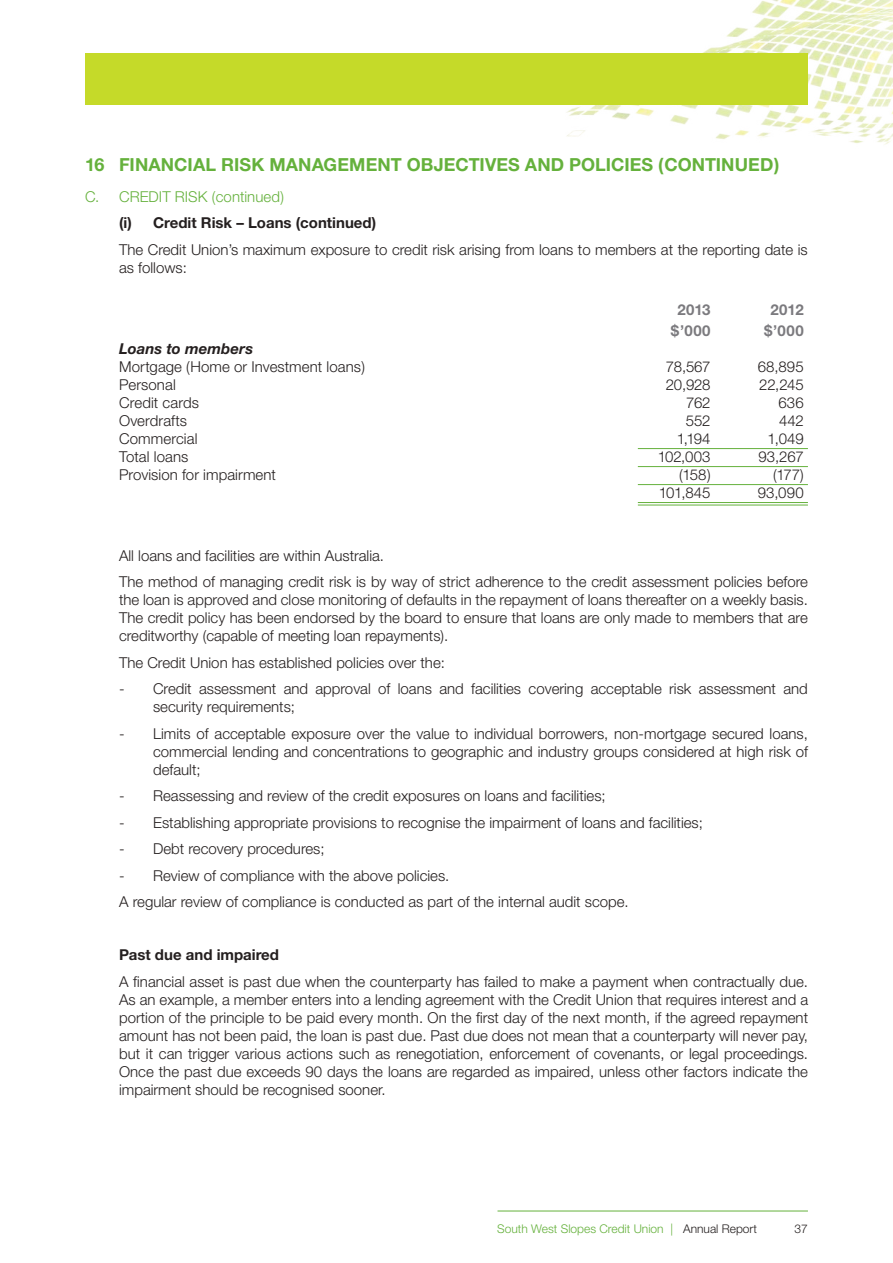
<style>
.page{position:relative;width:893px;height:1263px;background:#fff}
.page>*{position:absolute;margin:0;border:0;box-sizing:border-box;transform-origin:0 0}
.t1{font:700 18px "Helvetica Neue CE";letter-spacing:.005em;color:#65b13c}
.t2{font:300 15px/18px "Helvetica Neue CE";color:#241f1f}
.t3{font:700 15px "Helvetica Neue CE";color:#241f1f}
.t4{font:300 15px "Helvetica Neue CE";letter-spacing:.005em;color:#65b13c}
.t5{font:700 15px "Helvetica Neue CE";letter-spacing:.03em;color:#7b7a7e}
.t6{font:italic 700 15px "Helvetica Neue CE";letter-spacing:.005em;color:#241f1f}
.t7{font:300 12px "Helvetica Neue CE";color:#65b13c}
.t8{font:300 12px "Helvetica Neue CE";color:#241f1f}
.s1{color:#241f1f}
</style>
<div class="page">
<img style="left:558px;top:0;width:335px;height:145px">
<hr style="left:497px;top:1210px;width:311px;height:1px;background:#65b13c">
<div style="left:85px;top:53px;width:723px;height:51px;background:#c5da29"></div>
<hr style="left:638px;top:448px;width:170px;height:1px;background:#65b13c">
<hr style="left:638px;top:466px;width:170px;height:1px;background:#65b13c">
<hr style="left:638px;top:484px;width:170px;height:1px;background:#65b13c">
<hr style="left:638px;top:502px;width:170px;height:1px;background:#65b13c">
<hr style="left:638px;top:505px;width:170px;height:1px;background:#65b13c">
<p class="t1" style="left:85px;top:154px;width:696px">16 FINANCIAL RISK MANAGEMENT OBJECTIVES AND POLICIES (CONTINUED)</p>
<p class="t4" style="left:85px;top:188px;width:201px">C. CREDIT RISK (continued)</p>
<p class="t3" style="left:119px;top:214px;width:259px">(i) Credit Risk – Loans (continued)</p>
<p class="t2" style="left:119px;top:241px;width:690px">The Credit Union’s maximum exposure to credit risk arising from loans to members at the reporting date is as follows:</p>
<p class="t5" style="left:677px;top:300px;width:35px">2013</p>
<p class="t5" style="left:770px;top:300px;width:35px">2012</p>
<p class="t5" style="left:671px;top:321px;width:41px">$’000</p>
<p class="t5" style="left:764px;top:321px;width:41px">$’000</p>
<p class="t6" style="left:119px;top:339px;width:136px">Loans to members</p>
<p class="t2" style="left:119px;top:358px;width:247px">Mortgage (Home or Investment loans)</p>
<p class="t2" style="left:666px;top:358px;width:46px">78,567</p>
<p class="t2" style="left:758px;top:358px;width:47px">68,895</p>
<p class="t2" style="left:119px;top:376px;width:58px">Personal</p>
<p class="t2" style="left:666px;top:376px;width:46px">20,928</p>
<p class="t2" style="left:759px;top:376px;width:46px">22,245</p>
<p class="t2" style="left:119px;top:394px;width:81px">Credit cards</p>
<p class="t2" style="left:686px;top:394px;width:26px">762</p>
<p class="t2" style="left:778px;top:394px;width:27px">636</p>
<p class="t2" style="left:119px;top:412px;width:70px">Overdrafts</p>
<p class="t2" style="left:686px;top:412px;width:26px">552</p>
<p class="t2" style="left:779px;top:412px;width:26px">442</p>
<p class="t2" style="left:119px;top:430px;width:80px">Commercial</p>
<p class="t2" style="left:677px;top:430px;width:35px">1,194</p>
<p class="t2" style="left:768px;top:430px;width:38px">1,049</p>
<p class="t2" style="left:119px;top:448px;width:71px">Total loans</p>
<p class="t2" style="left:658px;top:448px;width:54px">102,003</p>
<p class="t2" style="left:758px;top:448px;width:47px">93,267</p>
<p class="t2" style="left:119px;top:466px;width:158px">Provision for impairment</p>
<p class="t2" style="left:679px;top:466px;width:33px">(158)</p>
<p class="t2" style="left:773px;top:466px;width:32px">(177)</p>
<p class="t2" style="left:659px;top:484px;width:53px">101,845</p>
<p class="t2" style="left:758px;top:484px;width:47px">93,090</p>
<p class="t2" style="left:119px;top:542px;width:690px;line-height:26.5px">All loans and facilities are within Australia.<br>The method of managing credit risk is by way of strict adherence to the credit assessment policies before</p>
<p class="t2" style="left:119px;top:591px;width:690px;text-align:justify">the loan is approved and close monitoring of defaults in the repayment of loans thereafter on a weekly basis.<br>The credit policy has been endorsed by the board to ensure that loans are only made to members that are creditworthy (capable of meeting loan repayments).</p>
<p class="t2" style="left:119px;top:653px;width:327px">The Credit Union has established policies over the:</p>
<p class="t2" style="left:153px;top:680px;width:656px;text-indent:-34px">- Credit assessment and approval of loans and facilities covering acceptable risk assessment and security requirements;</p>
<p class="t2" style="left:153px;top:724px;width:656px;text-align:justify;text-indent:-34px">- Limits of acceptable exposure over the value to individual borrowers, non-mortgage secured loans, commercial lending and concentrations to geographic and industry groups considered at high risk of default;</p>
<p class="t2" style="left:119px;top:787px;width:488px">- Reassessing and review of the credit exposures on loans and facilities;</p>
<p class="t2" style="left:119px;top:813px;width:585px">- Establishing appropriate provisions to recognise the impairment of loans and facilities;</p>
<p class="t2" style="left:119px;top:840px;width:207px">- Debt recovery procedures;</p>
<p class="t2" style="left:119px;top:862px;width:511px;line-height:26.5px">- Review of compliance with the above policies.<br>A regular review of compliance is conducted as part of the internal audit scope.</p>
<p class="t3" style="left:119px;top:945px;width:161px">Past due and impaired</p>
<p class="t2" style="left:119px;top:972px;width:690px;text-align:justify">A financial asset is past due when the counterparty has failed to make a payment when contractually due.<br>As an example, a member enters into a lending agreement with the Credit Union that requires interest and a portion of the principle to be paid every month. On the first day of the next month, if the agreed repayment amount has not been paid, the loan is past due. Past due does not mean that a counterparty will never pay, but it can trigger various actions such as renegotiation, enforcement of covenants, or legal proceedings.<br>Once the past due exceeds 90 days the loans are regarded as impaired, unless other factors indicate the impairment should be recognised sooner.</p>
<p class="t7" style="left:497px;top:1222px;width:261px">South West Slopes Credit Union | <span class="s1">Annual Report</span></p>
<p class="t8" style="left:795px;top:1222px;width:15px">37</p>
</div>
